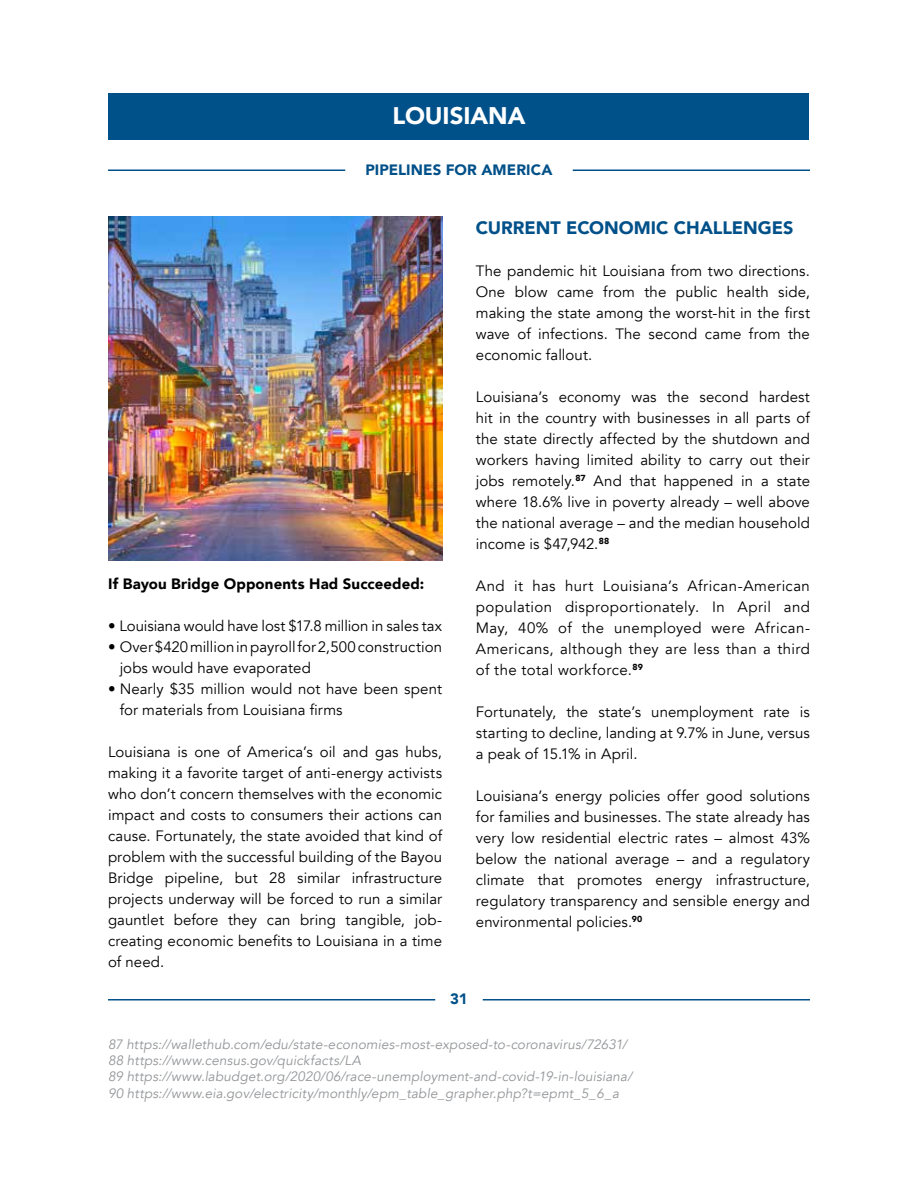
<style>
.page{position:relative;width:918px;height:1188px;background:#fff}
.page>*{position:absolute;margin:0;border:0;box-sizing:border-box;transform-origin:0 0}
.t1{font:900 24px "Avenir";letter-spacing:-.005em;color:#fff}
.t2{font:900 18px "Avenir";color:#005089}
.t3{font:15px/21px "Avenir";letter-spacing:.005em;color:#000;text-align:justify}
.t4{font:900 15px "Avenir";letter-spacing:.01em;color:#000}
.t5{font:900 15px "Avenir";letter-spacing:.005em;color:#005089}
.t6{font:italic 13.5px/16.5px "Avenir";letter-spacing:.01em;color:#939598}
</style>
<div class="page">
<hr style="left:108px;top:999px;width:327px;height:1px;background:#005089">
<hr style="left:108px;top:170px;width:237px;height:1px;background:#005089">
<hr style="left:573px;top:170px;width:237px;height:1px;background:#005089">
<hr style="left:483px;top:999px;width:327px;height:1px;background:#005089">
<div style="left:109px;top:93px;width:700px;height:47px;background:#005089"></div>
<img style="left:108px;top:216px;width:334px;height:344px">
<h1 class="t1" style="left:393px;top:95px;width:134px">LOUISIANA</h1>
<p class="t5" style="left:365px;top:157px;width:189px">PIPELINES FOR AMERICA</p>
<p class="t4" style="left:108px;top:571px;width:318px">If Bayou Bridge Opponents Had Succeeded:</p>
<p class="t3" style="left:108px;top:615px;width:336px">• Louisiana would have lost $17.8 million in sales tax</p>
<p class="t3" style="left:120px;top:636px;width:324px;text-indent:-12px">• Over $420 million in payroll for 2,500 construction jobs would have evaporated</p>
<p class="t3" style="left:120px;top:678px;width:324px;text-indent:-12px">• Nearly $35 million would not have been spent for materials from Louisiana firms</p>
<p class="t3" style="left:108px;top:741px;width:336px">Louisiana is one of America’s oil and gas hubs, making it a favorite target of anti-energy activists who don’t concern themselves with the economic impact and costs to consumers their actions can cause. Fortunately, the state avoided that kind of problem with the successful building of the Bayou Bridge pipeline, but 28 similar infrastructure projects underway will be forced to run a similar gauntlet before they can bring tangible, job&shy;creating economic benefits to Louisiana in a time of need.</p>
<p class="t2" style="left:476px;top:212px;width:319px">CURRENT ECONOMIC CHALLENGES</p>
<p class="t3" style="left:476px;top:261px;width:336px">The pandemic hit Louisiana from two directions.<br>One blow came from the public health side, making the state among the worst-hit in the first wave of infections. The second came from the economic fallout.</p>
<p class="t3" style="left:476px;top:387px;width:336px">Louisiana’s economy was the second hardest hit in the country with businesses in all parts of the state directly affected by the shutdown and workers having limited ability to carry out their jobs remotely.<sup>87</sup> And that happened in a state where 18.6% live in poverty already – well above the national average – and the median household income is $47,942.<sup>88</sup></p>
<p class="t3" style="left:476px;top:576px;width:336px">And it has hurt Louisiana’s African-American population disproportionately. In April and May, 40% of the unemployed were African-Americans, although they are less than a third of the total workforce.<sup>89</sup></p>
<p class="t3" style="left:476px;top:702px;width:336px">Fortunately, the state’s unemployment rate is starting to decline, landing at 9.7% in June, versus a peak of 15.1% in April.</p>
<p class="t3" style="left:476px;top:786px;width:336px">Louisiana’s energy policies offer good solutions for families and businesses. The state already has very low residential electric rates – almost 43% below the national average – and a regulatory climate that promotes energy infrastructure, regulatory transparency and sensible energy and environmental policies.<sup>90</sup></p>
<p class="t5" style="left:450px;top:985px;width:19px">31</p>
<p class="t6" style="left:108px;top:1036px;width:526px">87 https://wallethub.com/edu/state-economies-most-exposed-to-coronavirus/72631/ 88 https://www.census.gov/quickfacts/LA<br>89 https://www.labudget.org/2020/06/race-unemployment-and-covid-19-in-louisiana/ 90 https://www.eia.gov/electricity/monthly/epm_table_grapher.php?t=epmt_5_6_a</p>
</div>
